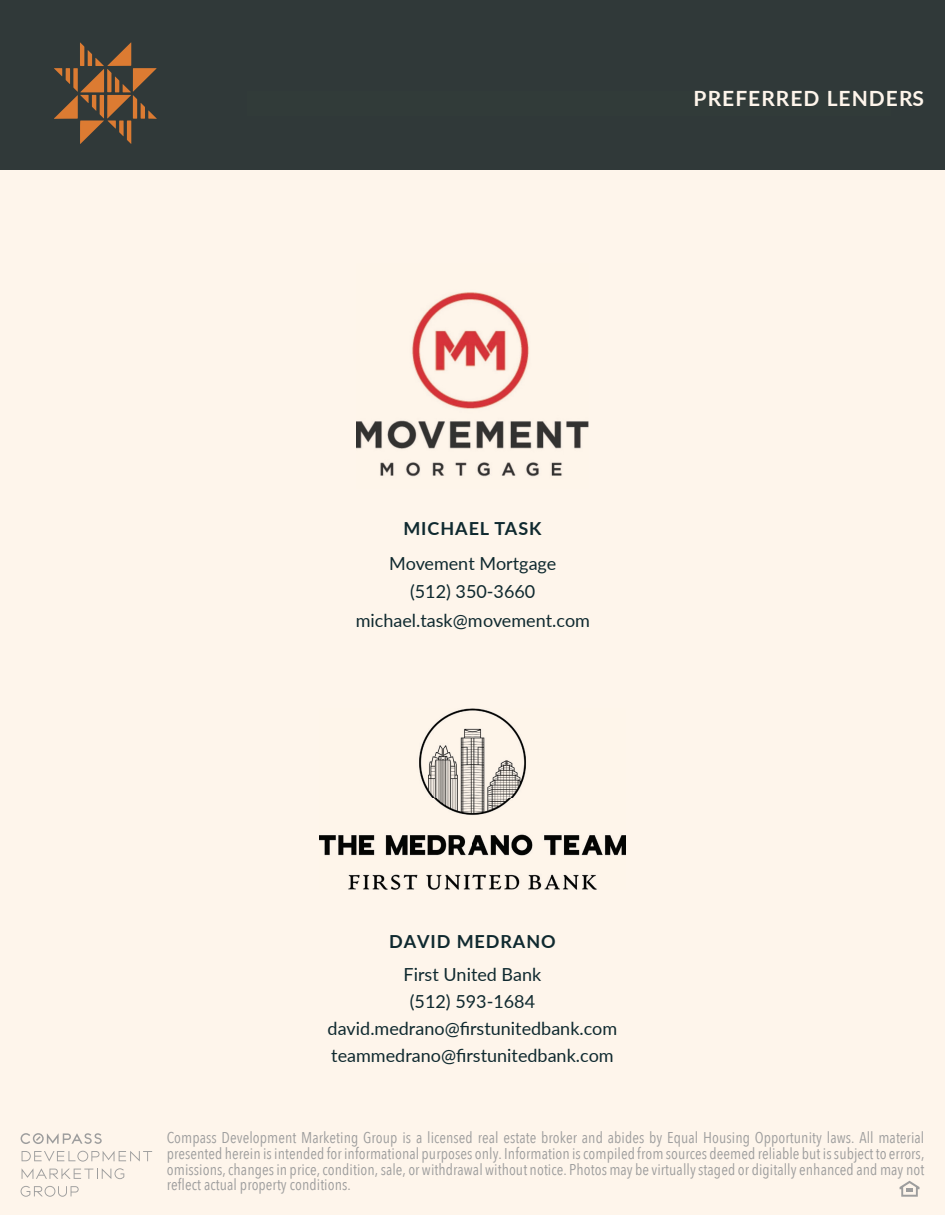
<style>
.page{position:relative;width:945px;height:1215px;background:#fef5eb}
.page>*{position:absolute;margin:0;border:0;box-sizing:border-box;transform-origin:0 0}
.t1{font:700 21px "Lato";letter-spacing:.05em;color:#fef5eb}
.t2{font:18px/27px "Lato";color:#0f292f;text-align:center}
.t3{font:700 18px "Lato";letter-spacing:.05em;color:#0f292f}
.t4{font:700 18px "Lato";letter-spacing:.1em;color:#fef5eb}
.t5{font:15.6px/15.6px "Avenir Next Condensed";letter-spacing:.005em;color:#9d9d9d;text-align:justify}
</style>
<div class="page">
<div style="left:0;top:0;width:945px;height:169px;background:#303939"></div>
<svg style="left:54px;top:42px;width:103px;height:102px"></svg>
<svg style="left:21px;top:1133px;width:81px;height:11px"></svg>
<svg style="left:22px;top:1151px;width:130px;height:11px"></svg>
<svg style="left:22px;top:1168px;width:102px;height:11px"></svg>
<svg style="left:21px;top:1186px;width:58px;height:11px"></svg>
<svg style="left:900px;top:1181px;width:20px;height:16px"></svg>
<img style="left:356px;top:292px;width:233px;height:185px">
<img style="left:319px;top:709px;width:307px;height:181px">
<h1 class="t1" style="left:694px;top:83px;width:232px">PREFERRED LENDERS</h1>
<p class="t4" style="left:679px;top:86px;width:213px">PREFERRED LENDERS</p>
<p class="t3" style="left:403px;top:515px;width:139px">MICHAEL TASK</p>
<p class="t2" style="left:356px;top:548px;width:236px;line-height:28.5px">Movement Mortgage<br>(512) 350-3660 michael.task@movement.com</p>
<p class="t3" style="left:389px;top:928px;width:168px">DAVID MEDRANO</p>
<p class="t2" style="left:328px;top:960px;width:291px">First United Bank<br>(512) 593-1684 david.medrano@firstunitedbank.com teammedrano@firstunitedbank.com</p>
<p class="t5" style="left:167px;top:1129px;width:759px">Compass Development Marketing Group is a licensed real estate broker and abides by Equal Housing Opportunity laws. All material presented herein isintended for informational purposes only. Information iscompiled from sources deemed reliable but issubject to errors, omissions,changesin price,condition,sale, or withdrawal without notice. Photos may be virtuallystaged or digitally enhanced and may not reflect actual property conditions.</p>
</div>
